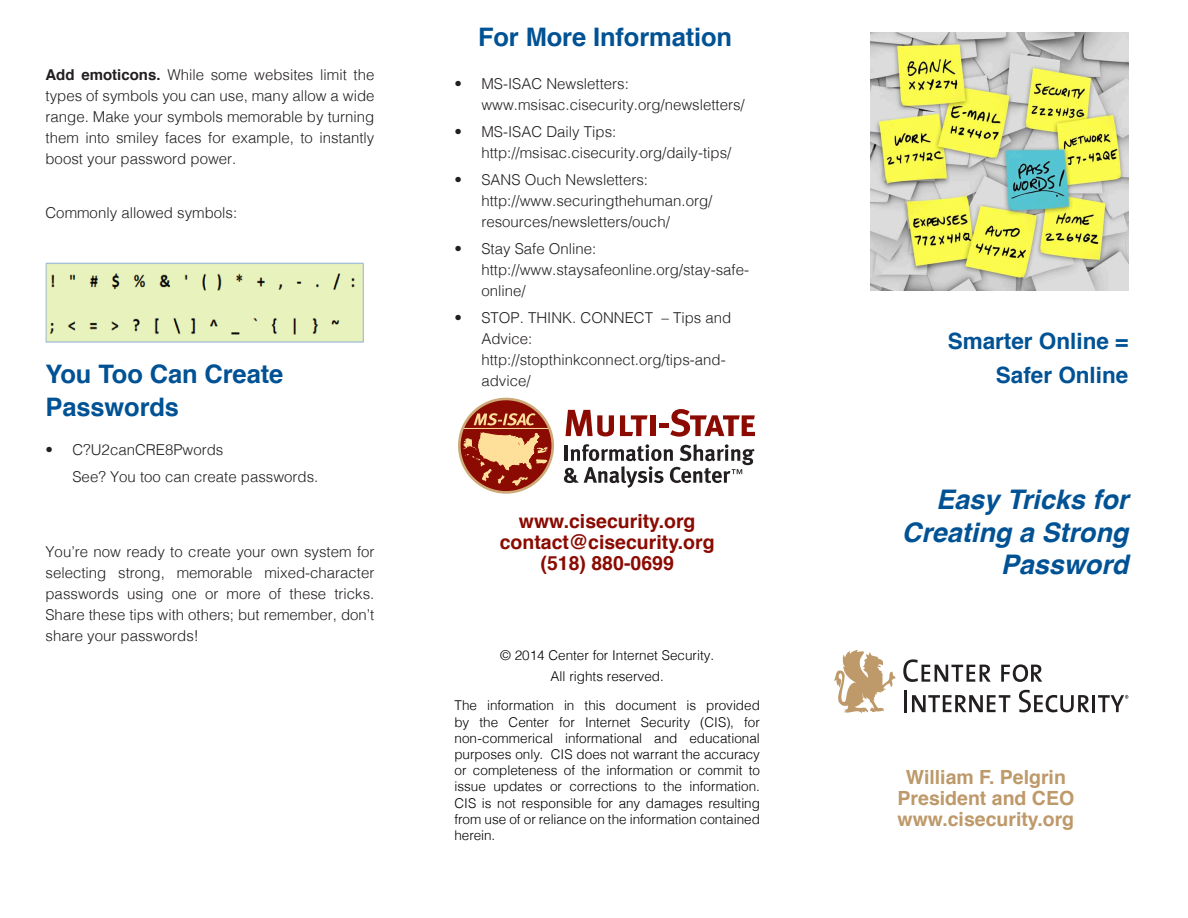
<style>
.page{position:relative;width:1188px;height:918px;background:#fff}
.page>*{position:absolute;margin:0;border:0;box-sizing:border-box;transform-origin:0 0}
.body_copy{font:italic 700 27px/32.4px "Helvetica";color:#005294;text-align:right}
.Headline-back_page{font:700 25.5px/33px "Helvetica";letter-spacing:-.005em;color:#005294}
.body_copy-2{font:700 22.5px "Helvetica";color:#005294}
.body_copy-3{font:700 19.5px/21px "Helvetica";color:#8b0a02;text-align:center}
.body_copy-4{font:700 19.5px/21px "Helvetica";color:#be996a;text-align:center}
.Bulleted_text{font:300 15px/21px "Helvetica";color:#231f20}
.body_copy-5{font:300 13.5px/16.2px "Helvetica";color:#000;text-align:center}
.s1{font-weight:700}
</style>
<div class="page">
<svg style="left:903px;top:659px;width:88px;height:23px"></svg>
<svg style="left:1001px;top:664px;width:41px;height:18px"></svg>
<hr style="left:904px;top:690px;width:3px;height:22px;background:#231f20">
<svg style="left:912px;top:695px;width:98px;height:17px"></svg>
<svg style="left:1019px;top:690px;width:70px;height:22px"></svg>
<hr style="left:1092px;top:695px;width:3px;height:17px;background:#231f20">
<svg style="left:834px;top:650px;width:62px;height:63px"></svg>
<svg style="left:1098px;top:695px;width:30px;height:17px"></svg>
<svg style="left:459px;top:399px;width:94px;height:93px"></svg>
<svg style="left:463px;top:413px;width:85px;height:73px;background:#bb6648"></svg>
<hr style="left:463px;top:428px;width:86px;height:1px;background:#ffe09b">
<div style="left:458px;top:398px;width:96px;height:96px;border:3px solid #ceaa78;border-radius:50%"></div>
<svg style="left:566px;top:410px;width:48px;height:26px"></svg>
<svg style="left:620px;top:415px;width:28px;height:21px"></svg>
<div style="left:650px;top:415px;width:5px;height:21px;background:#8b0a02"></div>
<svg style="left:660px;top:409px;width:95px;height:28px"></svg>
<svg style="left:564px;top:444px;width:191px;height:44px"></svg>
<img style="left:871px;top:32px;width:257px;height:258px">
<img style="left:46px;top:262px;width:318px;height:81px">
<p class="Bulleted_text" style="left:46px;top:63px;width:331px;text-align:justify"><span class="s1">Add emoticons.</span> While some websites limit the types of symbols you can use, many allow a wide range. Make your symbols memorable by turning them into smiley faces for example, to instantly boost your password power.</p>
<p class="Bulleted_text" style="left:46px;top:201px;width:193px">Commonly allowed symbols:</p>
<p class="Headline-back_page" style="left:46px;top:358px;width:239px">You Too Can Create<br>Passwords</p>
<p class="Bulleted_text" style="left:46px;top:438px;width:179px">• C?U2canCRE8Pwords</p>
<p class="Bulleted_text" style="left:73px;top:465px;width:247px">See? You too can create passwords.</p>
<p class="Bulleted_text" style="left:46px;top:540px;width:331px;text-align:justify">You’re now ready to create your own system for selecting strong, memorable mixed-character passwords using one or more of these tricks.<br>Share these tips with others; but remember, don’t share your passwords!</p>
<p class="Headline-back_page" style="left:478px;top:21px;width:256px">For More Information</p>
<p class="Bulleted_text" style="left:481px;top:72px;width:265px;text-indent:-27px">• MS-ISAC Newsletters: www.msisac.cisecurity.org/newsletters/</p>
<p class="Bulleted_text" style="left:481px;top:120px;width:252px;text-indent:-27px">• MS-ISAC Daily Tips: http://msisac.cisecurity.org/daily-tips/</p>
<p class="Bulleted_text" style="left:481px;top:168px;width:232px;text-indent:-27px">• SANS Ouch Newsletters: http://www.securingthehuman.org/ resources/newsletters/ouch/</p>
<p class="Bulleted_text" style="left:481px;top:237px;width:269px;text-indent:-27px">• Stay Safe Online: http://www.staysafeonline.org/stay-safe&shy;online/</p>
<p class="Bulleted_text" style="left:481px;top:306px;width:252px;text-indent:-27px">• STOP. THINK. CONNECT – Tips and<br>Advice: http://stopthinkconnect.org/tips-and&shy;advice/</p>
<p class="body_copy-3" style="left:500px;top:511px;width:216px">www.cisecurity.org contact@cisecurity.org (518) 880-0699</p>
<p class="body_copy-5" style="left:500px;top:643px;width:216px;line-height:21px">© 2014 Center for Internet Security.<br>All rights reserved.</p>
<p class="body_copy-5" style="left:454px;top:696px;width:307px;text-align:justify">The information in this document is provided by the Center for Internet Security (CIS), for non-commerical informational and educational purposes only. CIS does not warrant the accuracy or completeness of the information or commit to issue updates or corrections to the information.<br>CIS is not responsible for any damages resulting from use of or reliance on the information contained herein.</p>
<p class="body_copy-2" style="left:948px;top:323px;width:182px">Smarter Online =</p>
<p class="body_copy-2" style="left:996px;top:357px;width:134px">Safer Online</p>
<p class="body_copy" style="left:902px;top:484px;width:228px">Easy Tricks for<br>Creating a Strong<br>Password</p>
<p class="body_copy-4" style="left:898px;top:767px;width:178px">William F. Pelgrin<br>President and CEO www.cisecurity.org</p>
</div>
